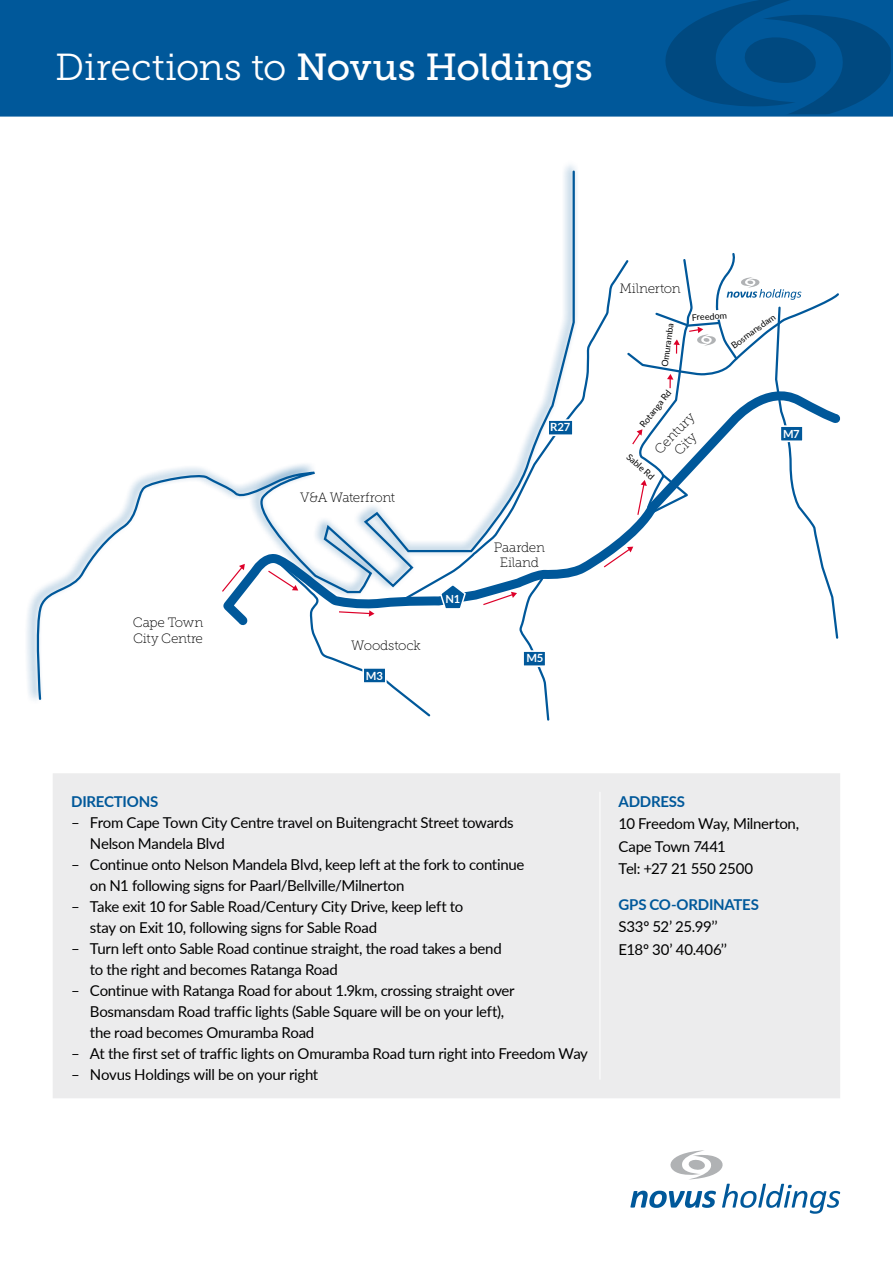
<style>
.page{position:relative;width:893px;height:1263px;background:#fff}
.page>*{position:absolute;margin:0;border:0;box-sizing:border-box;transform-origin:0 0}
.t1{font:37.5px "Museo Slab 500";letter-spacing:-.01em;color:#fff}
.t2{font:15px/21px "Lato";letter-spacing:-.02em;color:#000}
.t3{font:700 15px "Lato";letter-spacing:-.015em;color:#00589a}
.t4{font:13.5px/15px "Museo Slab 100";letter-spacing:-.02em;color:#000;text-align:center}
.t5{font:700 11.25px "Lato";letter-spacing:-.025em;color:#fff}
.t6{font:9px "Lato";color:#000}
.s1{font-family:"Museo Slab 300"}
</style>
<div class="page">
<div style="left:53px;top:774px;width:786px;height:323px;background:#ececed"></div>
<div style="left:53px;top:773px;width:787px;height:325px;border:2px solid #ececed"></div>
<svg style="left:0;top:0;width:893px;height:117px;background:#005697"></svg>
<svg style="left:630px;top:1150px;width:210px;height:64px"></svg>
<div style="left:24px;top:160px;width:555px;height:544px;background:#00589a;opacity:.75"></div>
<svg style="left:35px;top:169px;width:541px;height:532px"></svg>
<svg style="left:216px;top:495px;width:363px;height:138px"></svg>
<svg style="left:398px;top:258px;width:204px;height:346px"></svg>
<svg style="left:439px;top:582px;width:28px;height:28px"></svg>
<div style="left:548px;top:420px;width:25px;height:15px;background:#00589a"></div>
<div style="left:547px;top:419px;width:27px;height:17px;border:2px solid #fff"></div>
<svg style="left:221px;top:564px;width:24px;height:29px"></svg>
<svg style="left:267px;top:562px;width:165px;height:155px"></svg>
<svg style="left:482px;top:572px;width:69px;height:149px"></svg>
<svg style="left:602px;top:253px;width:239px;height:386px"></svg>
<hr style="left:600px;top:792px;width:1px;height:287px;background:#fff">
<h1 class="t1" style="left:55px;top:46px;width:539px"><span class="s1">Directions to</span> Novus Holdings</h1>
<p class="t4" style="left:133px;top:614px;width:72px;line-height:16.2px;text-align:left">Cape Town<br>City Centre</p>
<p class="t4" style="left:300px;top:490px;width:96px">V&amp;A Waterfront</p>
<p class="t4" style="left:351px;top:638px;width:71px">Woodstock</p>
<p class="t5" style="left:366px;top:667px;width:19px">M3</p>
<p class="t5" style="left:446px;top:591px;width:16px">N1</p>
<p class="t5" style="left:550px;top:419px;width:22px">R27</p>
<p class="t4" style="left:494px;top:540px;width:53px">Paarden<br>Eiland</p>
<p class="t5" style="left:526px;top:650px;width:19px">M5</p>
<p class="t4" style="left:619px;top:281px;width:63px">Milnerton</p>
<p class="t6" style="left:658px;top:366px;width:46px;rotate:-82deg">Omuramba</p>
<p class="t6" style="left:691px;top:311px;width:37px;rotate:-4deg">Freedom</p>
<p class="t6" style="left:728px;top:341px;width:54px;rotate:-36deg">Bosmansdam</p>
<p class="t6" style="left:637px;top:422px;width:46px;rotate:-52deg">Rotanga Rd</p>
<p class="t4" style="left:651px;top:446px;width:53px;rotate:-46deg">Century<br>City</p>
<p class="t6" style="left:632px;top:450px;width:35px;rotate:42deg">Sable Rd</p>
<p class="t5" style="left:783px;top:426px;width:18px">M7</p>
<p class="t3" style="left:71px;top:790px;width:89px">DIRECTIONS</p>
<p class="t2" style="left:90px;top:811px;width:425px;text-indent:-19px">– From Cape Town City Centre travel on Buitengracht Street towards<br>Nelson Mandela Blvd</p>
<p class="t2" style="left:90px;top:853px;width:436px;text-indent:-19px">– Continue onto Nelson Mandela Blvd, keep left at the fork to continue on N1 following signs for Paarl/Bellville/Milnerton</p>
<p class="t2" style="left:90px;top:895px;width:375px;text-indent:-19px">– Take exit 10 for Sable Road/Century City Drive, keep left to stay on Exit 10, following signs for Sable Road</p>
<p class="t2" style="left:90px;top:937px;width:413px;text-indent:-19px">– Turn left onto Sable Road continue straight, the road takes a bend to the right and becomes Ratanga Road</p>
<p class="t2" style="left:90px;top:979px;width:426px;text-indent:-19px">– Continue with Ratanga Road for about 1.9km, crossing straight over<br>Bosmansdam Road traffic lights (Sable Square will be on your left), the road becomes Omuramba Road</p>
<p class="t2" style="left:71px;top:1042px;width:518px">– At the first set of traffic lights on Omuramba Road turn right into Freedom Way</p>
<p class="t2" style="left:71px;top:1063px;width:249px">– Novus Holdings will be on your right</p>
<p class="t3" style="left:619px;top:790px;width:68px">ADDRESS</p>
<p class="t2" style="left:619px;top:812px;width:182px;line-height:22.5px">10 Freedom Way, Milnerton,<br>Cape Town 7441<br>Tel: +27 21 550 2500</p>
<p class="t3" style="left:619px;top:893px;width:142px">GPS CO-ORDINATES</p>
<p class="t2" style="left:619px;top:915px;width:110px;line-height:22.5px">S33º 52’ 25.99’’<br>E18º 30’ 40.406’’</p>
</div>
